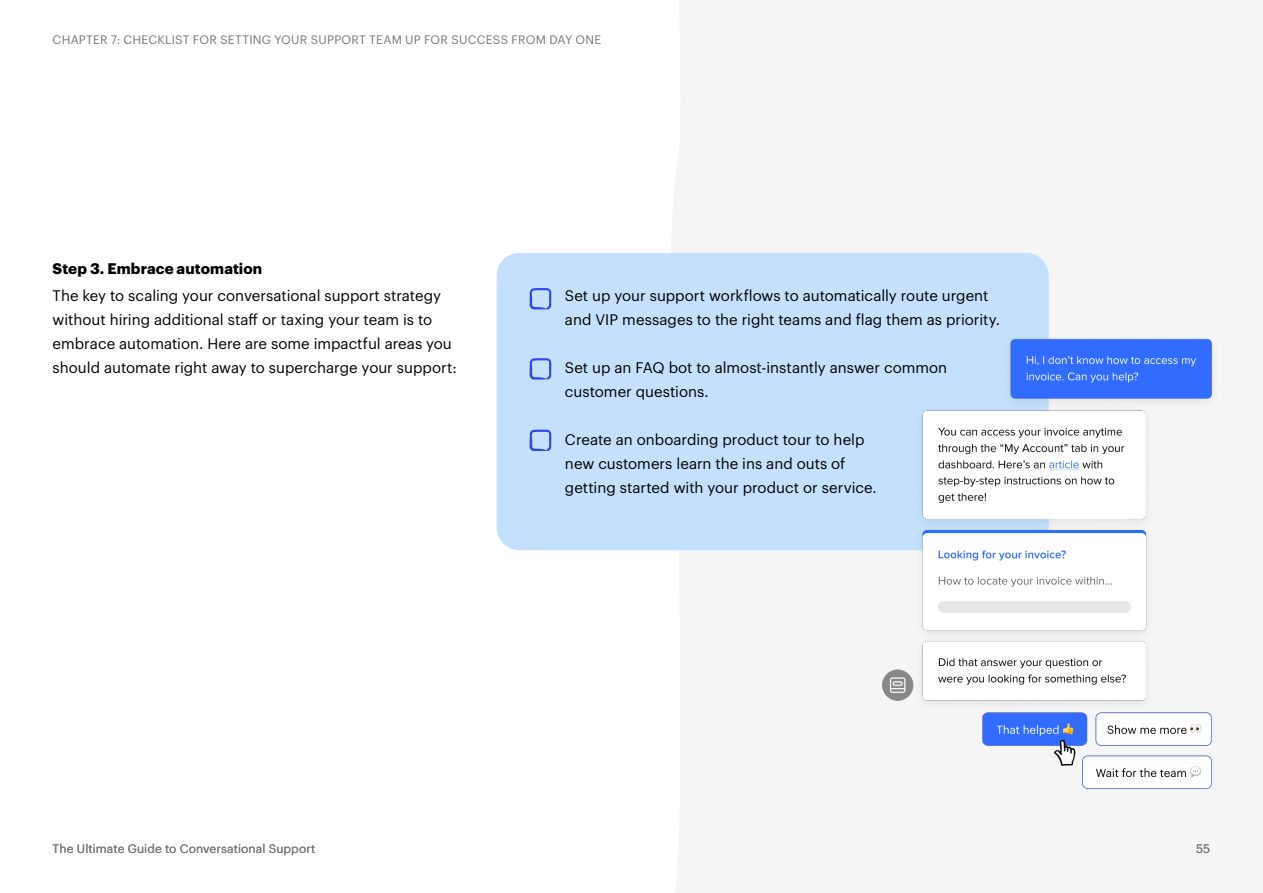
<style>
.page{position:relative;width:1263px;height:893px;background:#fff}
.page>*{position:absolute;margin:0;border:0;box-sizing:border-box;transform-origin:0 0}
.t1{font:15px/24px "Graphik";color:#000}
.t2{font:700 15px "Graphik";letter-spacing:.01em;color:#000}
.t3{font:12px "Graphik";letter-spacing:.015em;color:#787878}
</style>
<div class="page">
<div style="left:497px;top:253px;width:552px;height:297px;background:#c4e0fd;border-radius:22px"></div>
<svg style="left:529px;top:288px;width:22px;height:21px"></svg>
<svg style="left:529px;top:358px;width:22px;height:22px"></svg>
<svg style="left:529px;top:430px;width:22px;height:21px"></svg>
<img style="left:844px;top:299px;width:375px;height:491px">
<p class="t3" style="left:53px;top:31px;width:550px">CHAPTER 7: CHECKLIST FOR SETTING YOUR SUPPORT TEAM UP FOR SUCCESS FROM DAY ONE</p>
<p class="t2" style="left:53px;top:257px;width:211px">Step 3. Embrace automation</p>
<p class="t1" style="left:53px;top:282px;width:406px">The key to scaling your conversational support strategy without hiring additional staff or taxing your team is to embrace automation. Here are some impactful areas you should automate right away to supercharge your support:</p>
<p class="t1" style="left:565px;top:282px;width:437px">Set up your support workflows to automatically route urgent and VIP messages to the right teams and flag them as priority.</p>
<p class="t1" style="left:565px;top:354px;width:384px">Set up an FAQ bot to almost-instantly answer common customer questions.</p>
<p class="t1" style="left:565px;top:426px;width:313px">Create an onboarding product tour to help new customers learn the ins and outs of getting started with your product or service.</p>
<p class="t3" style="left:53px;top:840px;width:264px">The Ultimate Guide to Conversational Support</p>
<p class="t3" style="left:1196px;top:840px;width:16px">55</p>
</div>
